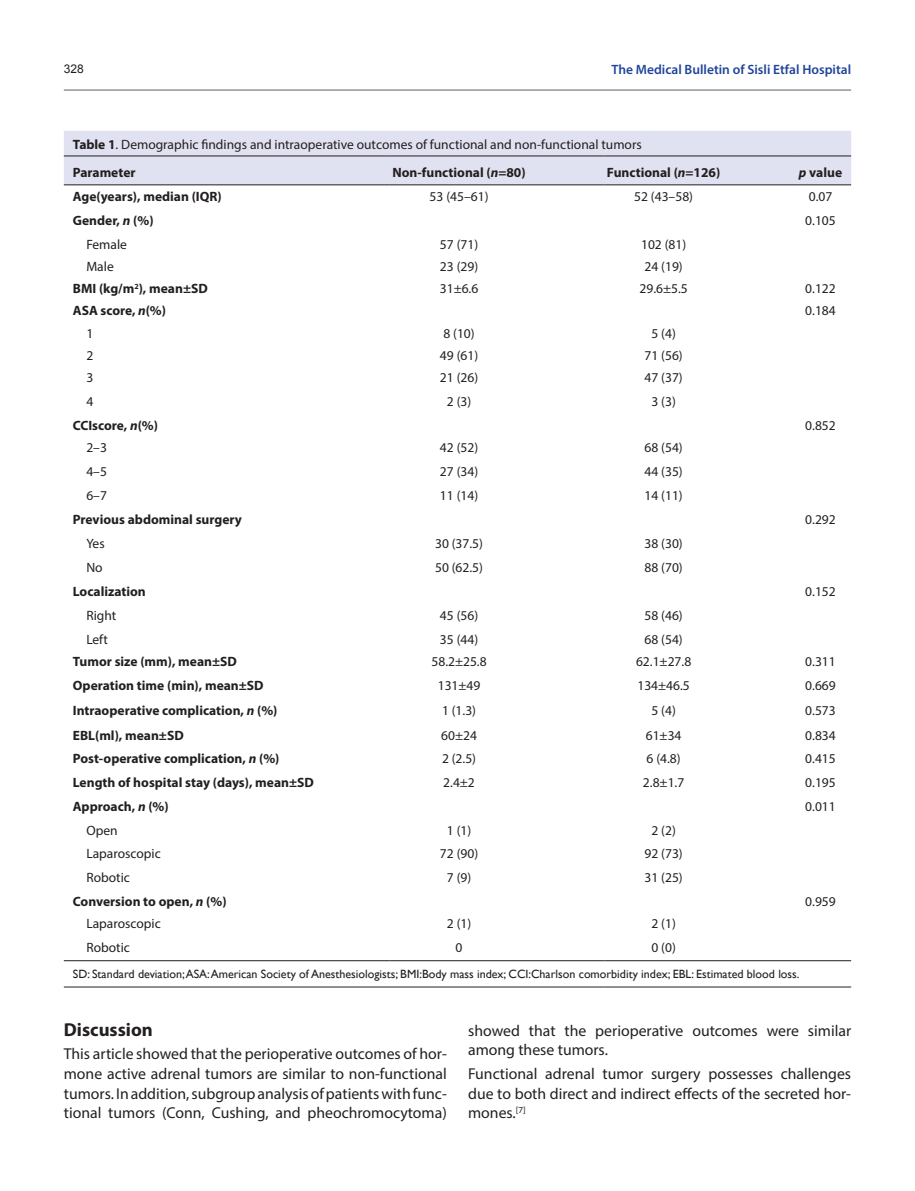
<style>
.page{position:relative;width:915px;height:1191px;background:#fff}
.page>*{position:absolute;margin:0;border:0;box-sizing:border-box;transform-origin:0 0}
.t1{font:700 18.75px "Myriad Pro";color:#231f20}
.TX{font:15.75px/19.5px "Myriad Pro";color:#231f20;text-align:justify}
.TXI{font:15.75px/19.5px "Myriad Pro";color:#231f20;text-align:justify}
.TB{font:13.5px "Myriad Pro";color:#231f20}
.TB-2{font:700 13.5px "Myriad Pro";color:#231f20}
.TT{font:13.5px "Myriad Pro";color:#231f20}
.TCH{font:700 13.5px "Myriad Pro";color:#231f20}
.t2{font:600 13.5px "Myriad Pro";color:#21449b}
.TFN{font:12px "Gill Sans";color:#231f20}
.t3{font:12px "Arial";color:#231f20}
.s1{font-weight:700}
.s2{font-style:italic}
</style>
<div class="page">
<hr style="left:64px;top:89px;width:786px;height:2px;background:#939598">
<div style="left:64px;top:131px;width:786px;height:53px;background:#e1e2f1"></div>
<hr style="left:64px;top:156px;width:325px;height:1px;background:#231f20">
<hr style="left:389px;top:156px;width:215px;height:1px;background:#231f20">
<hr style="left:604px;top:156px;width:194px;height:1px;background:#231f20">
<hr style="left:798px;top:156px;width:52px;height:1px;background:#231f20">
<hr style="left:64px;top:184px;width:325px;height:1px;background:#231f20">
<hr style="left:389px;top:184px;width:215px;height:1px;background:#231f20">
<hr style="left:604px;top:184px;width:194px;height:1px;background:#231f20">
<hr style="left:798px;top:184px;width:52px;height:1px;background:#231f20">
<hr style="left:64px;top:960px;width:325px;height:1px;background:#231f20">
<hr style="left:389px;top:960px;width:215px;height:1px;background:#231f20">
<hr style="left:604px;top:960px;width:194px;height:1px;background:#231f20">
<hr style="left:798px;top:960px;width:52px;height:1px;background:#231f20">
<hr style="left:64px;top:986px;width:325px;height:1px;background:#231f20">
<hr style="left:389px;top:986px;width:215px;height:1px;background:#231f20">
<hr style="left:604px;top:986px;width:194px;height:1px;background:#231f20">
<hr style="left:798px;top:986px;width:52px;height:1px;background:#231f20">
<p class="t3" style="left:64px;top:60px;width:22px">328</p>
<p class="t2" style="left:611px;top:61px;width:241px">The Medical Bulletin of Sisli Etfal Hospital</p>
<p class="TT" style="left:73px;top:136px;width:570px"><span class="s1">Table 1</span>. Demographic findings and intraoperative outcomes of functional and non-functional tumors</p>
<p class="TCH" style="left:73px;top:164px;width:64px">Parameter</p>
<p class="TCH" style="left:392px;top:164px;width:135px">Non-functional (<span class="s2">n</span>=80)</p>
<p class="TCH" style="left:606px;top:164px;width:115px">Functional (<span class="s2">n</span>=126)</p>
<p class="TCH" style="left:798px;top:164px;width:45px"><span class="s2">p</span> value</p>
<p class="TB-2" style="left:73px;top:188px;width:150px">Age(years), median (IQR)</p>
<p class="TB" style="left:429px;top:188px;width:60px">53 (45–61)</p>
<p class="TB" style="left:634px;top:188px;width:60px">52 (43–58)</p>
<p class="TB" style="left:808px;top:188px;width:25px">0.07</p>
<p class="TB-2" style="left:73px;top:212px;width:82px">Gender, <span class="s2">n</span> (%)</p>
<p class="TB" style="left:805px;top:212px;width:32px">0.105</p>
<p class="TB" style="left:86px;top:236px;width:42px">Female</p>
<p class="TB" style="left:440px;top:236px;width:40px">57 (71)</p>
<p class="TB" style="left:640px;top:236px;width:47px">102 (81)</p>
<p class="TB" style="left:86px;top:258px;width:29px">Male</p>
<p class="TB" style="left:440px;top:258px;width:40px">23 (29)</p>
<p class="TB" style="left:644px;top:258px;width:40px">24 (19)</p>
<p class="TB-2" style="left:73px;top:280px;width:136px">BMI (kg/m<sup>2</sup>), mean±SD</p>
<p class="TB" style="left:439px;top:280px;width:40px">31±6.6</p>
<p class="TB" style="left:639px;top:280px;width:50px">29.6±5.5</p>
<p class="TB" style="left:805px;top:280px;width:32px">0.122</p>
<p class="TB-2" style="left:73px;top:302px;width:95px">ASA score, <span class="s2">n</span>(%)</p>
<p class="TB" style="left:805px;top:302px;width:32px">0.184</p>
<p class="TB" style="left:86px;top:325px;width:8px">1</p>
<p class="TB" style="left:443px;top:325px;width:33px">8 (10)</p>
<p class="TB" style="left:651px;top:325px;width:26px">5 (4)</p>
<p class="TB" style="left:86px;top:347px;width:8px">2</p>
<p class="TB" style="left:440px;top:347px;width:40px">49 (61)</p>
<p class="TB" style="left:644px;top:347px;width:40px">71 (56)</p>
<p class="TB" style="left:86px;top:369px;width:8px">3</p>
<p class="TB" style="left:440px;top:369px;width:40px">21 (26)</p>
<p class="TB" style="left:644px;top:369px;width:40px">47 (37)</p>
<p class="TB" style="left:86px;top:393px;width:8px">4</p>
<p class="TB" style="left:446px;top:393px;width:26px">2 (3)</p>
<p class="TB" style="left:651px;top:393px;width:26px">3 (3)</p>
<p class="TB-2" style="left:73px;top:416px;width:87px">CCIscore, <span class="s2">n</span>(%)</p>
<p class="TB" style="left:805px;top:417px;width:32px">0.852</p>
<p class="TB" style="left:86px;top:439px;width:22px">2–3</p>
<p class="TB" style="left:440px;top:439px;width:40px">42 (52)</p>
<p class="TB" style="left:644px;top:439px;width:40px">68 (54)</p>
<p class="TB" style="left:86px;top:463px;width:22px">4–5</p>
<p class="TB" style="left:440px;top:463px;width:40px">27 (34)</p>
<p class="TB" style="left:644px;top:463px;width:40px">44 (35)</p>
<p class="TB" style="left:86px;top:487px;width:22px">6–7</p>
<p class="TB" style="left:440px;top:487px;width:40px">11 (14)</p>
<p class="TB" style="left:644px;top:487px;width:40px">14 (11)</p>
<p class="TB-2" style="left:73px;top:510px;width:170px">Previous abdominal surgery</p>
<p class="TB" style="left:805px;top:511px;width:32px">0.292</p>
<p class="TB" style="left:86px;top:535px;width:20px">Yes</p>
<p class="TB" style="left:435px;top:535px;width:49px">30 (37.5)</p>
<p class="TB" style="left:644px;top:535px;width:40px">38 (30)</p>
<p class="TB" style="left:86px;top:559px;width:18px">No</p>
<p class="TB" style="left:435px;top:559px;width:49px">50 (62.5)</p>
<p class="TB" style="left:644px;top:559px;width:40px">88 (70)</p>
<p class="TB-2" style="left:73px;top:582px;width:74px">Localization</p>
<p class="TB" style="left:805px;top:583px;width:32px">0.152</p>
<p class="TB" style="left:86px;top:607px;width:32px">Right</p>
<p class="TB" style="left:440px;top:607px;width:40px">45 (56)</p>
<p class="TB" style="left:644px;top:607px;width:40px">58 (46)</p>
<p class="TB" style="left:86px;top:631px;width:23px">Left</p>
<p class="TB" style="left:440px;top:631px;width:40px">35 (44)</p>
<p class="TB" style="left:644px;top:631px;width:40px">68 (54)</p>
<p class="TB-2" style="left:73px;top:653px;width:165px">Tumor size (mm), mean±SD</p>
<p class="TB" style="left:431px;top:653px;width:57px">58.2±25.8</p>
<p class="TB" style="left:635px;top:653px;width:57px">62.1±27.8</p>
<p class="TB" style="left:805px;top:653px;width:32px">0.311</p>
<p class="TB-2" style="left:73px;top:677px;width:192px">Operation time (min), mean±SD</p>
<p class="TB" style="left:437px;top:677px;width:44px">131±49</p>
<p class="TB" style="left:637px;top:677px;width:54px">134±46.5</p>
<p class="TB" style="left:805px;top:677px;width:32px">0.669</p>
<p class="TB-2" style="left:73px;top:701px;width:206px">Intraoperative complication, <span class="s2">n</span> (%)</p>
<p class="TB" style="left:442px;top:702px;width:36px">1 (1.3)</p>
<p class="TB" style="left:651px;top:702px;width:26px">5 (4)</p>
<p class="TB" style="left:805px;top:702px;width:32px">0.573</p>
<p class="TB-2" style="left:73px;top:726px;width:112px">EBL(ml), mean±SD</p>
<p class="TB" style="left:441px;top:727px;width:37px">60±24</p>
<p class="TB" style="left:645px;top:727px;width:37px">61±34</p>
<p class="TB" style="left:805px;top:727px;width:32px">0.834</p>
<p class="TB-2" style="left:73px;top:750px;width:208px">Post-operative complication, <span class="s2">n</span> (%)</p>
<p class="TB" style="left:442px;top:750px;width:36px">2 (2.5)</p>
<p class="TB" style="left:646px;top:750px;width:36px">6 (4.8)</p>
<p class="TB" style="left:805px;top:750px;width:32px">0.415</p>
<p class="TB-2" style="left:73px;top:774px;width:242px">Length of hospital stay (days), mean±SD</p>
<p class="TB" style="left:443px;top:774px;width:33px">2.4±2</p>
<p class="TB" style="left:642px;top:774px;width:43px">2.8±1.7</p>
<p class="TB" style="left:805px;top:774px;width:32px">0.195</p>
<p class="TB-2" style="left:73px;top:798px;width:97px">Approach, <span class="s2">n</span> (%)</p>
<p class="TB" style="left:805px;top:798px;width:32px">0.011</p>
<p class="TB" style="left:86px;top:822px;width:33px">Open</p>
<p class="TB" style="left:446px;top:822px;width:26px">1 (1)</p>
<p class="TB" style="left:651px;top:822px;width:26px">2 (2)</p>
<p class="TB" style="left:86px;top:844px;width:76px">Laparoscopic</p>
<p class="TB" style="left:440px;top:844px;width:40px">72 (90)</p>
<p class="TB" style="left:644px;top:844px;width:40px">92 (73)</p>
<p class="TB" style="left:86px;top:868px;width:45px">Robotic</p>
<p class="TB" style="left:446px;top:868px;width:26px">7 (9)</p>
<p class="TB" style="left:644px;top:868px;width:40px">31 (25)</p>
<p class="TB-2" style="left:73px;top:892px;width:155px">Conversion to open, <span class="s2">n</span> (%)</p>
<p class="TB" style="left:805px;top:892px;width:32px">0.959</p>
<p class="TB" style="left:86px;top:915px;width:76px">Laparoscopic</p>
<p class="TB" style="left:446px;top:915px;width:26px">2 (1)</p>
<p class="TB" style="left:651px;top:915px;width:26px">2 (1)</p>
<p class="TB" style="left:86px;top:939px;width:45px">Robotic</p>
<p class="TB" style="left:455px;top:939px;width:8px">0</p>
<p class="TB" style="left:651px;top:939px;width:26px">0 (0)</p>
<p class="TFN" style="left:73px;top:967px;width:727px">SD: Standard deviation; ASA: American Society of Anesthesiologists; BMI:Body mass index; CCI:Charlson comorbidity index; EBL: Estimated blood loss.</p>
<h1 class="t1" style="left:64px;top:1017px;width:91px">Discussion</h1>
<p class="TX" style="left:64px;top:1044px;width:384px">This article showed that the perioperative outcomes of hor&shy;mone active adrenal tumors are similar to non-functional tumors. In addition, subgroup analysis of patients with func&shy;tional tumors (Conn, Cushing, and pheochromocytoma)</p>
<p class="TX" style="left:468px;top:1020px;width:384px">showed that the perioperative outcomes were similar among these tumors.</p>
<p class="TXI" style="left:468px;top:1063px;width:384px">Functional adrenal tumor surgery possesses challenges due to both direct and indirect effects of the secreted hor&shy;mones.<sup>[7]</sup></p>
</div>
